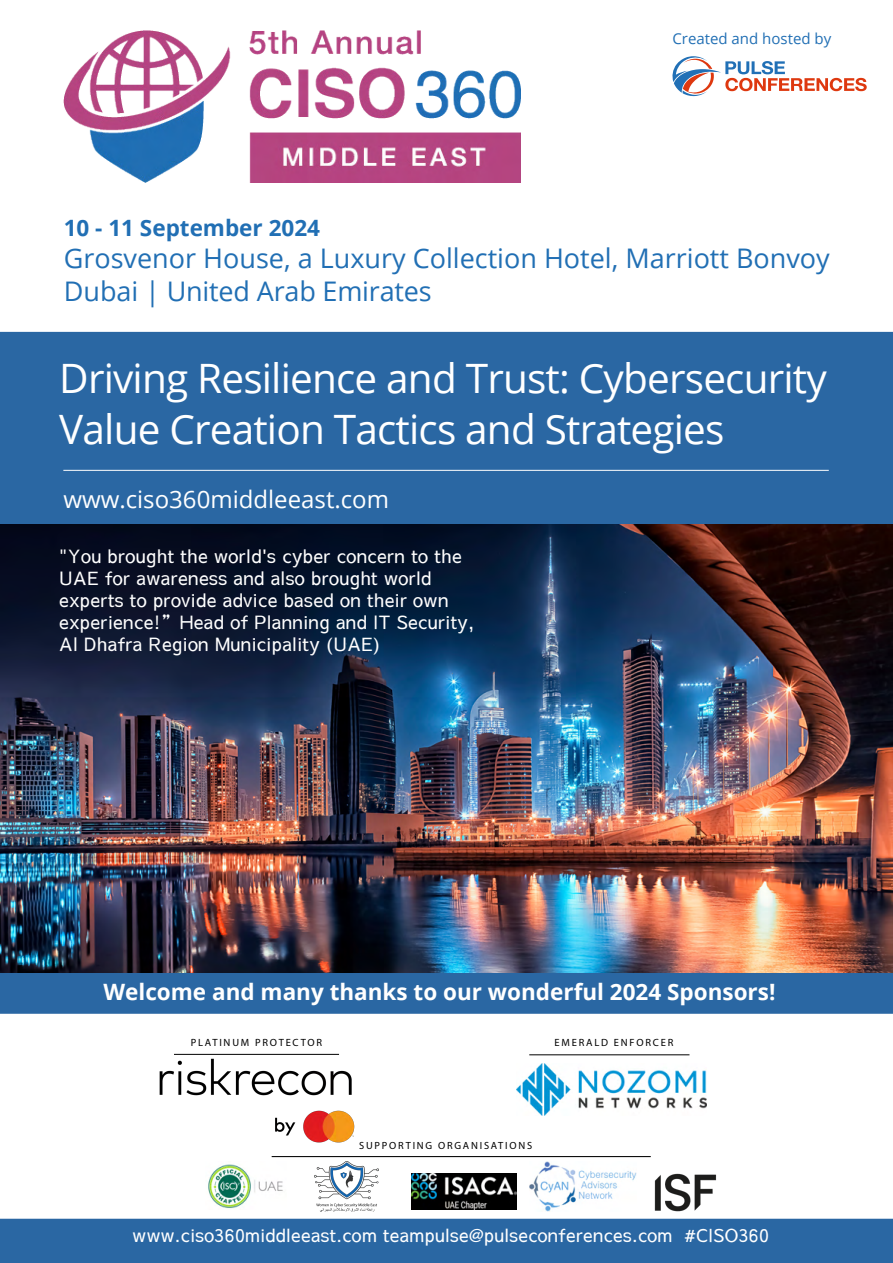
<style>
.page{position:relative;width:893px;height:1263px;background:#fff}
.page>*{position:absolute;margin:0;border:0;box-sizing:border-box;transform-origin:0 0}
.t1{font:40.5px/50.8px "Open Sans";letter-spacing:-.02em;color:#fff}
.t2{font:27px/32.4px "Open Sans";color:#216fb4}
.t3{font:24px "Open Sans";color:#fff}
.t4{font:700 22.5px "Open Sans";color:#fff}
.t5{font:700 22.5px "Open Sans";color:#216fb4}
.t6{font:500 18.45px/22px "Sawarabi Gothic";letter-spacing:.02em;color:#fff}
.t7{font:500 18px "Sawarabi Gothic";letter-spacing:.02em;color:#fff}
.t8{font:15px "Open Sans";color:#216fb4}
.t9{font:10.5px "Myriad Pro";letter-spacing:.17em;color:#000}
</style>
<div class="page">
<div style="left:0;top:1219px;width:893px;height:44px;background:#2a67a3"></div>
<div style="left:0;top:332px;width:893px;height:192px;background:#2a67a3"></div>
<div style="left:0;top:973px;width:893px;height:41px;background:#2a67a3"></div>
<svg style="left:672px;top:56px;width:195px;height:40px"></svg>
<hr style="left:63px;top:470px;width:766px;height:1px;background:#fff">
<hr style="left:529px;top:1054px;width:160px;height:1px;background:#000">
<hr style="left:272px;top:1156px;width:379px;height:1px;background:#000">
<img style="left:63px;top:31px;width:457px;height:152px">
<img style="left:517px;top:1063px;width:189px;height:52px">
<img style="left:208px;top:1164px;width:75px;height:44px">
<img style="left:0;top:524px;width:893px;height:449px">
<hr style="left:174px;top:1054px;width:165px;height:1px;background:#000">
<img style="left:159px;top:1058px;width:196px;height:85px">
<img style="left:529px;top:1161px;width:108px;height:50px">
<img style="left:315px;top:1161px;width:64px;height:50px">
<img style="left:412px;top:1173px;width:105px;height:37px">
<img style="left:654px;top:1173px;width:63px;height:38px">
<p class="t8" style="left:672px;top:28px;width:160px">Created and hosted by</p>
<p class="t5" style="left:64px;top:212px;width:258px">10 - 11 September 2024</p>
<h2 class="t2" style="left:64px;top:241px;width:768px">Grosvenor House, a Luxury Collection Hotel, Marriott Bonvoy<br>Dubai | United Arab Emirates</h2>
<h1 class="t1" style="left:59px;top:351px;width:769px">Driving Resilience and Trust: Cybersecurity<br>Value Creation Tactics and Strategies</h1>
<h3 class="t3" style="left:63px;top:483px;width:327px">www.ciso360middleeast.com</h3>
<p class="t6" style="left:59px;top:545px;width:417px">"You brought the world's cyber concern to the UAE for awareness and also brought world experts to provide advice based on their own experience!”Head of Planning and IT Security, Al Dhafra Region Municipality (UAE)</p>
<p class="t4" style="left:103px;top:976px;width:673px">Welcome and many thanks to our wonderful 2024 Sponsors!</p>
<p class="t9" style="left:555px;top:1036px;width:120px">EMERALD ENFORCER</p>
<p class="t9" style="left:191px;top:1036px;width:133px">PLATINUM PROTECTOR</p>
<p class="t9" style="left:359px;top:1139px;width:175px">SUPPORTING ORGANISATIONS</p>
<p class="t7" style="left:133px;top:1222px;width:638px">www.ciso360middleeast.com teampulse@pulseconferences.com #CISO360</p>
</div>
